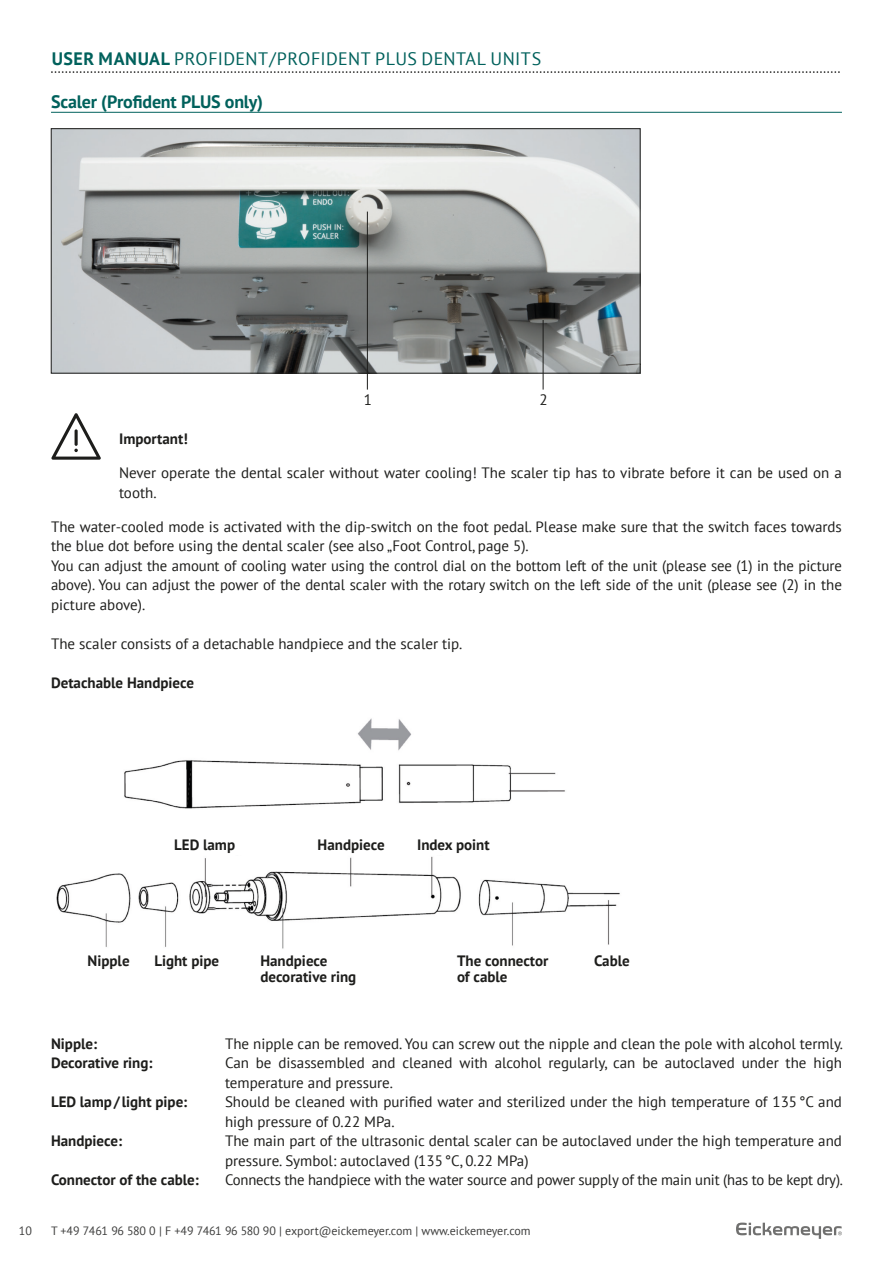
<style>
.page{position:relative;width:893px;height:1263px;background:#fff}
.page>*{position:absolute;margin:0;border:0;box-sizing:border-box;transform-origin:0 0}
.t1{font:18px "PT Sans";letter-spacing:.025em;color:#00615c}
.t2{font:700 18px "PT Sans";letter-spacing:-.01em;color:#00615c}
.t3{font:15px/19.5px "PT Sans";color:#1d1d1b}
.t4{font:700 15px/16.5px "PT Sans";color:#1d1d1b}
.t5{font:12px "PT Sans";color:#3d3d3c}
.s1{font-weight:700}
</style>
<div class="page">
<svg style="left:736px;top:1222px;width:106px;height:17px"></svg>
<svg style="left:51px;top:71px;width:789px;height:2px"></svg>
<hr style="left:51px;top:112px;width:791px;height:1px;background:#00615c">
<img style="left:53px;top:130px;width:585px;height:241px">
<div style="left:51px;top:128px;width:589px;height:245px;border:1px solid #1d1d1b"></div>
<hr style="left:367px;top:212px;width:1px;height:178px;background:#1d1d1b">
<hr style="left:543px;top:320px;width:1px;height:70px;background:#1d1d1b">
<svg style="left:51px;top:413px;width:50px;height:47px"></svg>
<img style="left:56px;top:718px;width:564px;height:231px">
<div style="left:170px;top:836px;width:337px;height:19px;background:#fff"></div>
<p class="t1" style="left:52px;top:47px;width:491px"><span class="s1">USER MANUAL</span> PROFIDENT / PROFIDENT PLUS DENTAL UNITS</p>
<p class="t2" style="left:51px;top:89px;width:213px">Scaler (Profident PLUS only)</p>
<p class="t3" style="left:364px;top:390px;width:10px">1</p>
<p class="t3" style="left:539px;top:390px;width:10px">2</p>
<p class="t4" style="left:119px;top:430px;width:70px">Important!</p>
<p class="t3" style="left:119px;top:463px;width:724px">Never operate the dental scaler without water cooling! The scaler tip has to vibrate before it can be used on a tooth.</p>
<p class="t3" style="left:51px;top:516px;width:792px">The water-cooled mode is activated with the dip-switch on the foot pedal. Please make sure that the switch faces towards the blue dot before using the dental scaler (see also „Foot Control, page 5).<br>You can adjust the amount of cooling water using the control dial on the bottom left of the unit (please see (1) in the picture above). You can adjust the power of the dental scaler with the rotary switch on the left side of the unit (please see (2) in the picture above).</p>
<p class="t3" style="left:51px;top:633px;width:413px">The scaler consists of a detachable handpiece and the scaler tip.</p>
<p class="t4" style="left:51px;top:674px;width:144px">Detachable Handpiece</p>
<p class="t4" style="left:174px;top:836px;width:62px">LED lamp</p>
<p class="t4" style="left:318px;top:836px;width:69px">Handpiece</p>
<p class="t4" style="left:417px;top:836px;width:74px">Index point</p>
<p class="t4" style="left:88px;top:952px;width:44px">Nipple</p>
<p class="t4" style="left:154px;top:952px;width:66px">Light pipe</p>
<p class="t4" style="left:260px;top:952px;width:97px">Handpiece decorative ring</p>
<p class="t4" style="left:457px;top:952px;width:93px">The connector of cable</p>
<p class="t4" style="left:594px;top:952px;width:37px">Cable</p>
<p class="t5" style="left:19px;top:1223px;width:15px">10</p>
<p class="t4" style="left:51px;top:1035px;width:48px">Nipple:</p>
<p class="t3" style="left:225px;top:1033px;width:620px">The nipple can be removed. You can screw out the nipple and clean the pole with alcohol termly.</p>
<p class="t4" style="left:51px;top:1054px;width:103px">Decorative ring:</p>
<p class="t3" style="left:225px;top:1053px;width:618px">Can be disassembled and cleaned with alcohol regularly, can be autoclaved under the high temperature and pressure.</p>
<p class="t4" style="left:51px;top:1093px;width:138px">LED lamp / light pipe:</p>
<p class="t3" style="left:225px;top:1092px;width:618px">Should be cleaned with purified water and sterilized under the high temperature of 135 °C and high pressure of 0.22 MPa.</p>
<p class="t4" style="left:51px;top:1132px;width:73px">Handpiece:</p>
<p class="t3" style="left:225px;top:1131px;width:618px">The main part of the ultrasonic dental scaler can be autoclaved under the high temperature and pressure. Symbol: autoclaved (135 °C, 0.22 MPa)</p>
<p class="t4" style="left:51px;top:1171px;width:149px">Connector of the cable:</p>
<p class="t3" style="left:225px;top:1170px;width:620px">Connects the handpiece with the water source and power supply of the main unit (has to be kept dry).</p>
<p class="t5" style="left:51px;top:1223px;width:481px">T +49 7461 96 580 0 | F +49 7461 96 580 90 | export@eickemeyer.com | www.eickemeyer.com</p>
</div>
